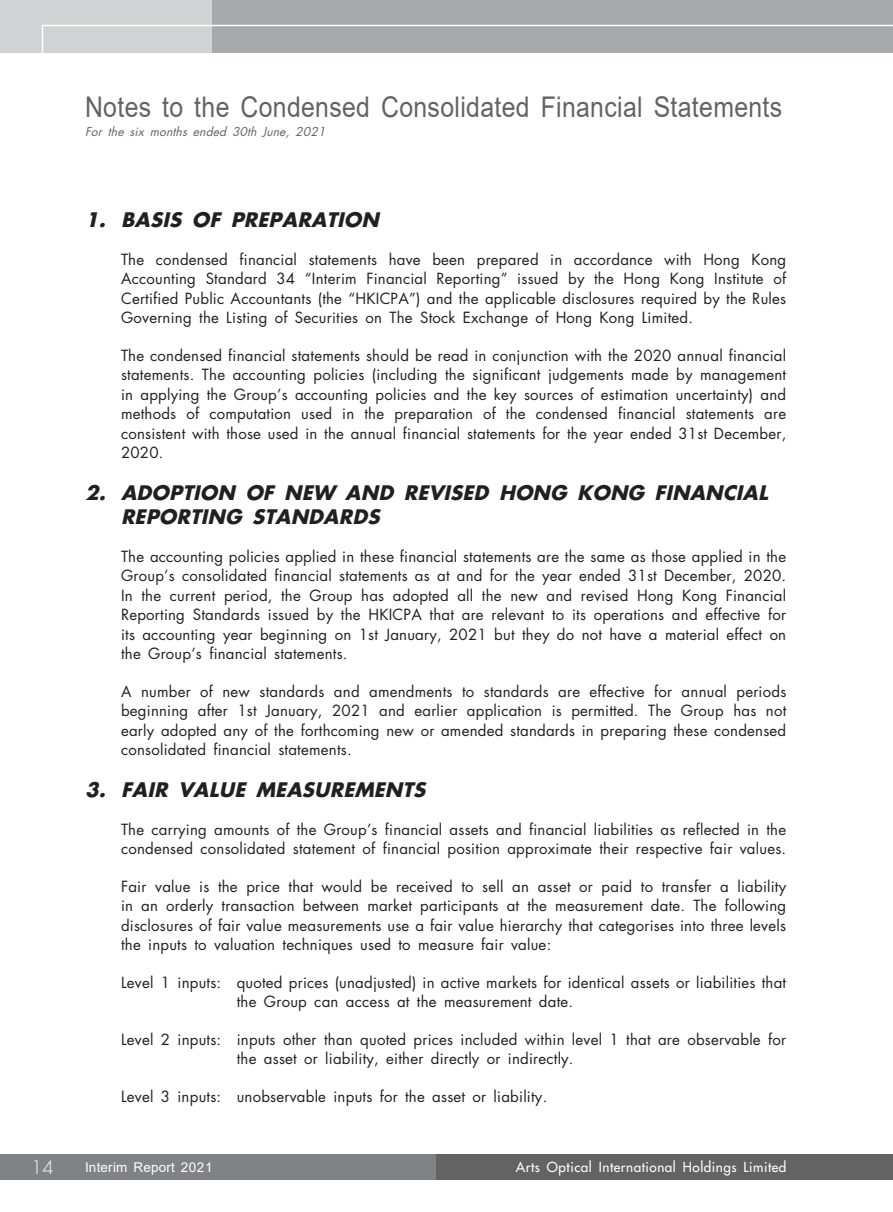
<style>
.page{position:relative;width:893px;height:1212px;background:#fff}
.page>*{position:absolute;margin:0;border:0;box-sizing:border-box;transform-origin:0 0}
.t1{font:28.5px "Arial";letter-spacing:.015em;color:#636366;scale:.87 1}
._03_H1{font:italic 700 19.5px/24px "Futura Std";color:#231f20}
.t2{font:300 18px "Futura Std";color:#fff}
._12___P2{font:15px/19.5px "Futura Std";letter-spacing:.015em;color:#231f20;text-align:justify}
.t3{font:500 13.5px "Futura Std";letter-spacing:.04em;color:#fff}
.t4{font:13.5px "Arial";letter-spacing:.015em;color:#fff}
.t5{font:italic 12px "Futura Std";color:#636366}
</style>
<div class="page">
<div style="left:0;top:0;width:436px;height:53px;background:#d1d2d4"></div>
<div style="left:212px;top:0;width:681px;height:53px;background:#a8a9ad"></div>
<svg style="left:41px;top:24px;width:852px;height:29px"></svg>
<div style="left:436px;top:1154px;width:457px;height:26px;background:#636366"></div>
<div style="left:0;top:1154px;width:436px;height:26px;background:#808285"></div>
<h1 class="t1" style="left:85px;top:88px;width:803px">Notes to the Condensed Consolidated Financial Statements</h1>
<p class="t5" style="left:85px;top:124px;width:245px">For the six months ended 30th June, 2021</p>
<p class="_03_H1" style="left:85px;top:207px;width:301px">1. BASIS OF PREPARATION</p>
<p class="_12___P2" style="left:121px;top:249px;width:667px">The condensed financial statements have been prepared in accordance with Hong Kong Accounting Standard 34 “Interim Financial Reporting” issued by the Hong Kong Institute of Certified Public Accountants (the “HKICPA”) and the applicable disclosures required by the Rules Governing the Listing of Securities on The Stock Exchange of Hong Kong Limited.</p>
<p class="_12___P2" style="left:121px;top:345px;width:667px">The condensed financial statements should be read in conjunction with the 2020 annual financial statements. The accounting policies (including the significant judgements made by management in applying the Group’s accounting policies and the key sources of estimation uncertainty) and methods of computation used in the preparation of the condensed financial statements are consistent with those used in the annual financial statements for the year ended 31st December, 2020.</p>
<p class="_03_H1" style="left:121px;top:480px;width:654px;text-indent:-36px">2. ADOPTION OF NEW AND REVISED HONG KONG FINANCIAL<br>REPORTING STANDARDS</p>
<p class="_12___P2" style="left:121px;top:546px;width:667px">The accounting policies applied in these financial statements are the same as those applied in the Group’s consolidated financial statements as at and for the year ended 31st December, 2020.<br>In the current period, the Group has adopted all the new and revised Hong Kong Financial Reporting Standards issued by the HKICPA that are relevant to its operations and effective for its accounting year beginning on 1st January, 2021 but they do not have a material effect on the Group’s financial statements.</p>
<p class="_12___P2" style="left:121px;top:681px;width:667px">A number of new standards and amendments to standards are effective for annual periods beginning after 1st January, 2021 and earlier application is permitted. The Group has not early adopted any of the forthcoming new or amended standards in preparing these condensed consolidated financial statements.</p>
<p class="_03_H1" style="left:85px;top:777px;width:347px">3. FAIR VALUE MEASUREMENTS</p>
<p class="_12___P2" style="left:121px;top:819px;width:667px">The carrying amounts of the Group’s financial assets and financial liabilities as reflected in the condensed consolidated statement of financial position approximate their respective fair values.</p>
<p class="_12___P2" style="left:121px;top:876px;width:667px">Fair value is the price that would be received to sell an asset or paid to transfer a liability in an orderly transaction between market participants at the measurement date. The following disclosures of fair value measurements use a fair value hierarchy that categorises into three levels the inputs to valuation techniques used to measure fair value:</p>
<p class="_12___P2" style="left:237px;top:972px;width:551px;text-indent:-116px">Level 1 inputs: quoted prices (unadjusted) in active markets for identical assets or liabilities that the Group can access at the measurement date.</p>
<p class="_12___P2" style="left:237px;top:1029px;width:551px;text-indent:-116px">Level 2 inputs: inputs other than quoted prices included within level 1 that are observable for the asset or liability, either directly or indirectly.</p>
<p class="_12___P2" style="left:121px;top:1086px;width:428px">Level 3 inputs: unobservable inputs for the asset or liability.</p>
<p class="t2" style="left:31px;top:1157px;width:24px">14</p>
<p class="t4" style="left:85px;top:1158px;width:129px">Interim Report 2021</p>
<p class="t3" style="left:516px;top:1158px;width:272px">Arts Optical International Holdings Limited</p>
</div>
